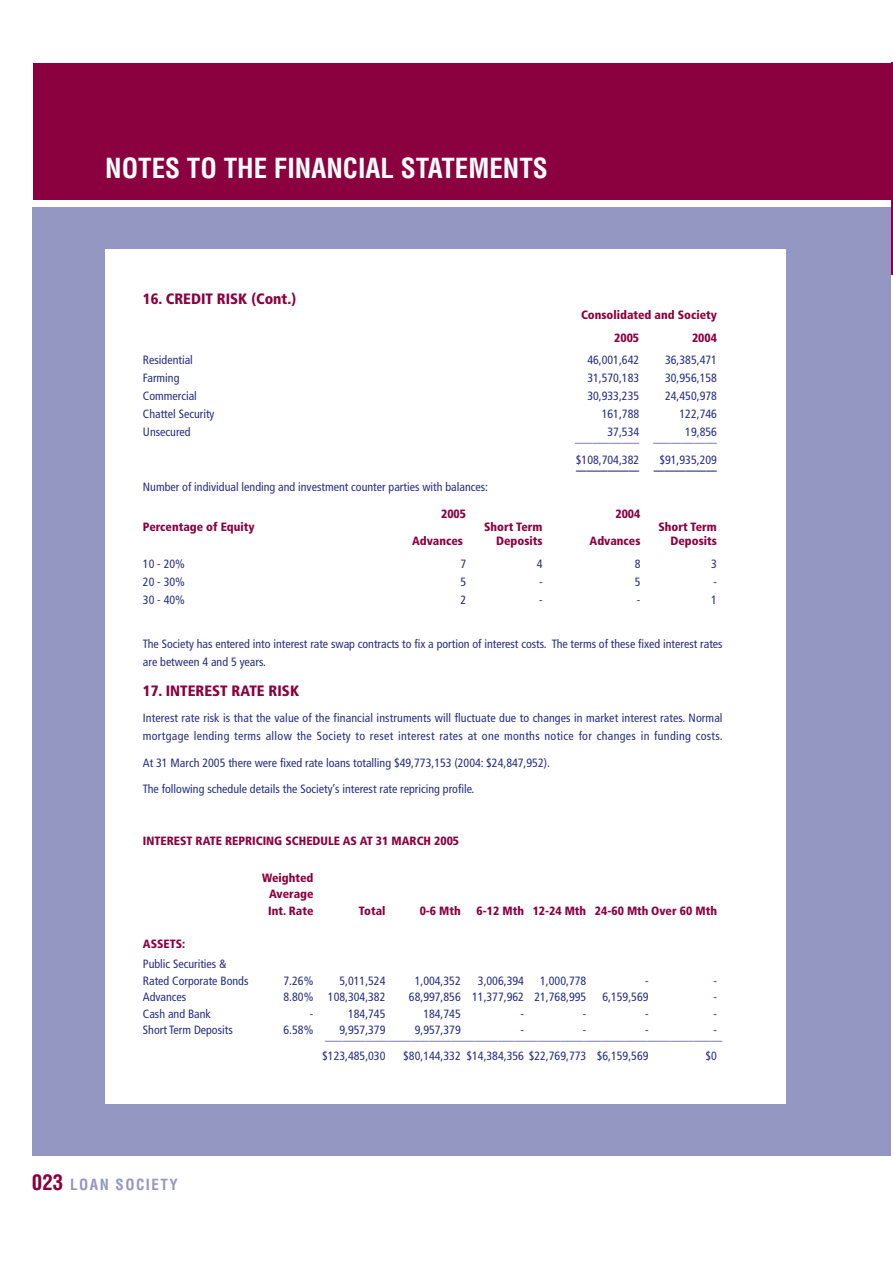
<style>
.page{position:relative;width:893px;height:1263px;background:#fff}
.page>*{position:absolute;margin:0;border:0;box-sizing:border-box;transform-origin:0 0}
.t1{font:700 condensed 27px "Helvetica";color:#fff}
.t2{font:900 condensed 21px "Frutiger";color:#282e83}
.t3{font:900 condensed 15px "Frutiger";color:#8b003e}
.t4{font:700 condensed 15px "Helvetica";letter-spacing:.1em;color:#9497c1}
.t5{font:condensed 12px/18px "Frutiger";color:#282e83}
.t6{font:900 condensed 12px/16.4px "Frutiger";color:#8b003e}
.t7{font:900 condensed 11.7px "Frutiger";color:#282e83}
.s1{font-weight:900;color:#8b003e}
.s2{font-size:21px;color:#8b003e}
</style>
<div class="page">
<hr style="left:891px;top:62px;width:2px;height:213px;background:#8b003e">
<div style="left:33px;top:63px;width:859px;height:136px;background:#8b003e"></div>
<div style="left:32px;top:207px;width:859px;height:948px;background:#9497c1"></div>
<div style="left:105px;top:249px;width:681px;height:855px;background:#fff"></div>
<p class="t1" style="left:105px;top:152px;width:444px">NOTES TO THE FINANCIAL STATEMENTS</p>
<p class="t3" style="left:143px;top:290px;width:155px">16. CREDIT RISK (Cont.)</p>
<p class="t6" style="left:614px;top:304px;width:104px;line-height:22.4px;text-indent:-33px">Consolidated and Society<br>2005</p>
<p class="t6" style="left:692px;top:329px;width:26px">2004</p>
<p class="t5" style="left:143px;top:351px;width:51px">Residential</p>
<p class="t5" style="left:587px;top:351px;width:53px">46,001,642</p>
<p class="t5" style="left:665px;top:351px;width:53px">36,385,471</p>
<p class="t5" style="left:143px;top:369px;width:38px">Farming</p>
<p class="t5" style="left:587px;top:369px;width:53px">31,570,183</p>
<p class="t5" style="left:665px;top:369px;width:53px">30,956,158</p>
<p class="t5" style="left:143px;top:387px;width:55px">Commercial</p>
<p class="t5" style="left:587px;top:387px;width:53px">30,933,235</p>
<p class="t5" style="left:665px;top:387px;width:53px">24,450,978</p>
<p class="t5" style="left:143px;top:405px;width:73px">Chattel Security</p>
<p class="t5" style="left:602px;top:405px;width:39px">161,788</p>
<p class="t5" style="left:679px;top:405px;width:39px">122,746</p>
<p class="t5" style="left:143px;top:423px;width:49px">Unsecured</p>
<p class="t5" style="left:607px;top:423px;width:33px">37,534</p>
<p class="t5" style="left:685px;top:423px;width:33px">19,856</p>
<p class="t7" style="left:575px;top:431px;width:143px">___________ ___________</p>
<p class="t5" style="left:576px;top:451px;width:65px">$108,704,382</p>
<p class="t2" style="left:576px;top:449px;width:142px">______ ______</p>
<p class="t5" style="left:659px;top:451px;width:59px">$91,935,209</p>
<p class="t5" style="left:143px;top:478px;width:347px">Number of individual lending and investment counter parties with balances:</p>
<p class="t6" style="left:441px;top:505px;width:26px">2005</p>
<p class="t6" style="left:615px;top:505px;width:26px">2004</p>
<p class="t6" style="left:143px;top:519px;width:113px">Percentage of Equity</p>
<p class="t6" style="left:484px;top:519px;width:60px">Short Term</p>
<p class="t6" style="left:658px;top:519px;width:60px">Short Term</p>
<p class="t6" style="left:412px;top:533px;width:52px">Advances</p>
<p class="t6" style="left:496px;top:533px;width:48px">Deposits</p>
<p class="t6" style="left:590px;top:533px;width:52px">Advances</p>
<p class="t6" style="left:670px;top:533px;width:48px">Deposits</p>
<p class="t5" style="left:143px;top:554px;width:44px">10 - 20%</p>
<p class="t5" style="left:460px;top:554px;width:7px">7</p>
<p class="t5" style="left:537px;top:554px;width:7px">4</p>
<p class="t5" style="left:635px;top:554px;width:7px">8</p>
<p class="t5" style="left:711px;top:554px;width:7px">3</p>
<p class="t5" style="left:143px;top:572px;width:44px">20 - 30%</p>
<p class="t5" style="left:460px;top:572px;width:7px">5</p>
<p class="t5" style="left:539px;top:572px;width:5px">-</p>
<p class="t5" style="left:635px;top:572px;width:7px">5</p>
<p class="t5" style="left:713px;top:572px;width:5px">-</p>
<p class="t5" style="left:143px;top:590px;width:44px">30 - 40%</p>
<p class="t5" style="left:460px;top:590px;width:7px">2</p>
<p class="t5" style="left:539px;top:590px;width:5px">-</p>
<p class="t5" style="left:637px;top:590px;width:5px">-</p>
<p class="t5" style="left:711px;top:590px;width:7px">1</p>
<p class="t5" style="left:143px;top:635px;width:581px">The Society has entered into interest rate swap contracts to fix a portion of interest costs. The terms of these fixed interest rates are between 4 and 5 years.</p>
<p class="t3" style="left:143px;top:681px;width:158px">17. INTEREST RATE RISK</p>
<p class="t5" style="left:143px;top:709px;width:581px">Interest rate risk is that the value of the financial instruments will fluctuate due to changes in market interest rates. Normal mortgage lending terms allow the Society to reset interest rates at one months notice for changes in funding costs.</p>
<p class="t5" style="left:143px;top:754px;width:409px">At 31 March 2005 there were fixed rate loans totalling $49,773,153 (2004: $24,847,952).</p>
<p class="t5" style="left:143px;top:780px;width:333px">The following schedule details the Society’s interest rate repricing profile.</p>
<p class="t6" style="left:143px;top:832px;width:318px">INTEREST RATE REPRICING SCHEDULE AS AT 31 MARCH 2005</p>
<p class="t6" style="left:262px;top:869px;width:53px;text-align:center">Weighted<br>Average<br>Int. Rate</p>
<p class="t6" style="left:359px;top:902px;width:28px">Total</p>
<p class="t6" style="left:420px;top:902px;width:43px">0-6 Mth</p>
<p class="t6" style="left:477px;top:902px;width:242px">6-12 Mth 12-24 Mth 24-60 Mth Over 60 Mth</p>
<p class="t5" style="left:143px;top:933px;width:85px;line-height:20.7px"><span class="s1">ASSETS:<br></span>Public Securities &amp;</p>
<p class="t5" style="left:143px;top:972px;width:107px">Rated Corporate Bonds</p>
<p class="t5" style="left:284px;top:972px;width:31px">7.26%</p>
<p class="t5" style="left:339px;top:972px;width:48px">5,011,524</p>
<p class="t5" style="left:415px;top:972px;width:48px">1,004,352</p>
<p class="t5" style="left:478px;top:972px;width:48px">3,006,394</p>
<p class="t5" style="left:540px;top:972px;width:48px">1,000,778</p>
<p class="t5" style="left:645px;top:972px;width:5px">-</p>
<p class="t5" style="left:713px;top:972px;width:5px">-</p>
<p class="t5" style="left:143px;top:988px;width:45px">Advances</p>
<p class="t5" style="left:284px;top:988px;width:103px">8.80% 108,304,382</p>
<p class="t5" style="left:409px;top:988px;width:179px">68,997,856 11,377,962 21,768,995</p>
<p class="t5" style="left:602px;top:988px;width:48px">6,159,569</p>
<p class="t5" style="left:713px;top:988px;width:5px">-</p>
<p class="t5" style="left:143px;top:1004px;width:69px">Cash and Bank</p>
<p class="t5" style="left:310px;top:1004px;width:5px">-</p>
<p class="t5" style="left:348px;top:1004px;width:39px">184,745</p>
<p class="t5" style="left:423px;top:1004px;width:39px">184,745</p>
<p class="t5" style="left:520px;top:1004px;width:5px">-</p>
<p class="t5" style="left:583px;top:1004px;width:5px">-</p>
<p class="t5" style="left:645px;top:1004px;width:5px">-</p>
<p class="t5" style="left:713px;top:1004px;width:5px">-</p>
<p class="t5" style="left:143px;top:1021px;width:91px">Short Term Deposits</p>
<p class="t5" style="left:284px;top:1021px;width:31px">6.58%</p>
<p class="t5" style="left:339px;top:1021px;width:48px">9,957,379</p>
<p class="t5" style="left:415px;top:1021px;width:48px">9,957,379</p>
<p class="t5" style="left:520px;top:1021px;width:5px">-</p>
<p class="t5" style="left:583px;top:1021px;width:5px">-</p>
<p class="t5" style="left:645px;top:1021px;width:5px">-</p>
<p class="t5" style="left:713px;top:1021px;width:5px">-</p>
<p class="t7" style="left:325px;top:1029px;width:399px">_____________________________________________________________________</p>
<p class="t5" style="left:322px;top:1047px;width:65px">$123,485,030</p>
<p class="t5" style="left:403px;top:1047px;width:247px">$80,144,332 $14,384,356 $22,769,773 $6,159,569</p>
<p class="t5" style="left:705px;top:1047px;width:13px">$0</p>
<p class="t4" style="left:32px;top:1175px;width:148px"><span class="s2">023</span> LOAN SOCIETY</p>
</div>
